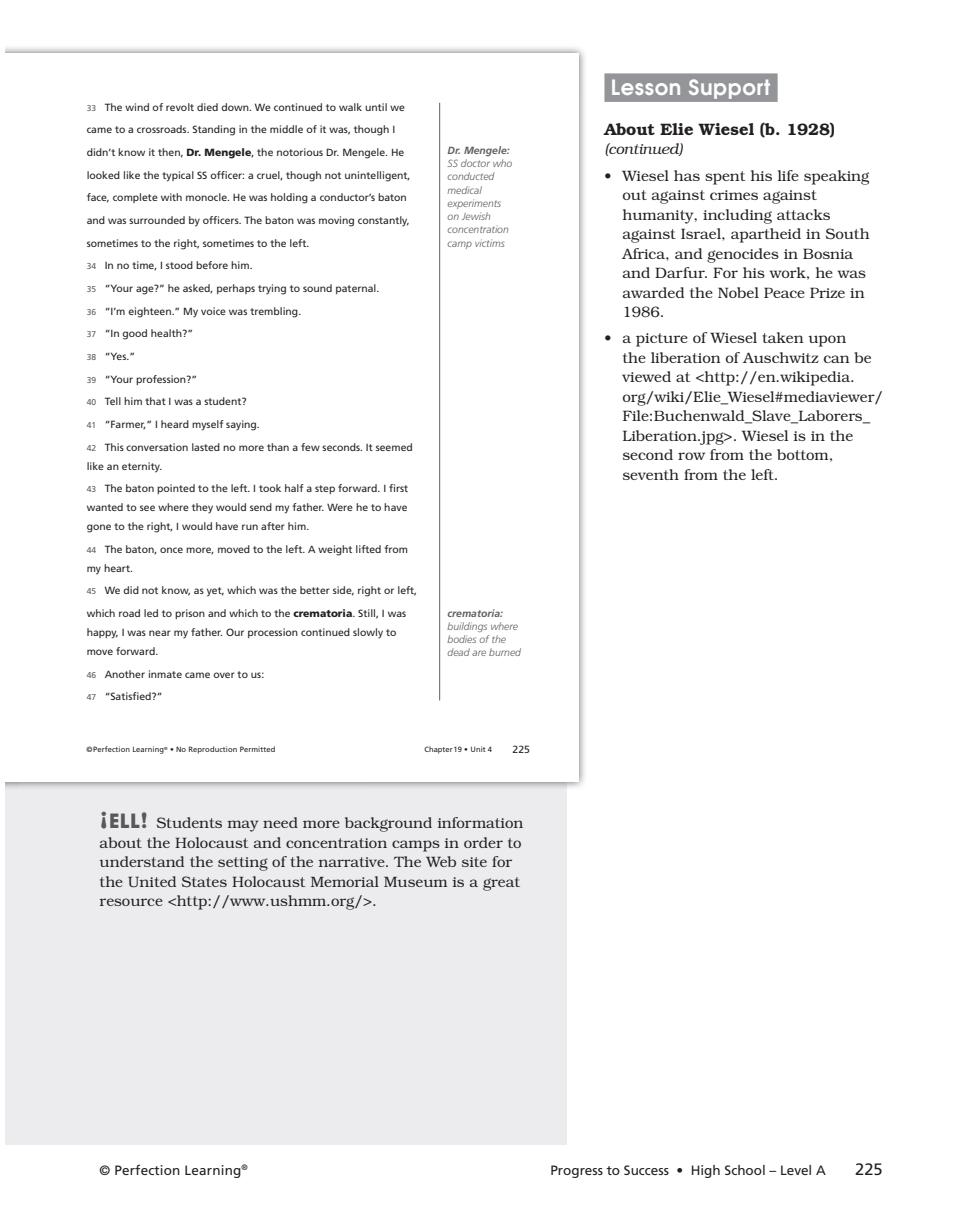
<style>
.page{position:relative;width:961px;height:1230px;background:#fff}
.page>*{position:absolute;margin:0;border:0;box-sizing:border-box;transform-origin:0 0}
.t1{font:600 21px "Avant Garde";letter-spacing:.03em;color:#fff}
.t2{font:600 16.5px "Bookman";color:#231f20}
.t3{font:16.5px "Frutiger";color:#231f20}
.t4{font:300 15px/19.5px "Bookman";color:#231f20}
.t5{font:italic 300 15px "Bookman";color:#231f20}
.t6{font:13.5px "Frutiger";color:#231f20}
.t7{font:10.35px/22.6px "Frutiger";color:#231f20}
.t8{font:italic 300 10.35px/13.2px "Frutiger";color:#606063}
.t9{font:italic 700 10.35px "Frutiger";color:#606063}
.t10{font:7.5px "Frutiger";letter-spacing:.01em;color:#231f20}
.s1{font-size:8.55px;color:#606063}
.s2{font-weight:900}
.s3{font-family:"Avant Garde";font-weight:700;font-size:19.5px;color:#57585a}
.s4{font-weight:600;font-size:22.5px;color:#57585a}
</style>
<div class="page">
<div style="left:19px;top:65px;width:547px;height:1080px;background:#ececee"></div>
<div style="left:5px;top:65px;width:14px;height:1080px;background:#ececee"></div>
<div style="left:604px;top:73px;width:173px;height:29px;background:#939598"></div>
<img style="left:5px;top:47px;width:580px;height:50px">
<img style="left:566px;top:97px;width:19px;height:693px">
<div style="left:5px;top:53px;width:573px;height:728px;background:#fff"></div>
<hr style="left:439px;top:103px;width:1px;height:597px;background:#606063">
<p class="t7" style="left:87px;top:96px;width:327px"><span class="s1">33</span> The wind of revolt died down. We continued to walk until we came to a crossroads. Standing in the middle of it was, though I didn’t know it then, <span class="s2">Dr. Mengele</span>, the notorious Dr. Mengele. He looked like the typical SS officer: a cruel, though not unintelligent, face, complete with monocle. He was holding a conductor’s baton and was surrounded by officers. The baton was moving constantly, sometimes to the right, sometimes to the left.<br><span class="s1">34</span> In no time, I stood before him.<br><span class="s1">35</span> “Your age?” he asked, perhaps trying to sound paternal.<br><span class="s1">36</span> “I’m eighteen.” My voice was trembling.<br><span class="s1">37</span> “In good health?”<br><span class="s1">38</span> “Yes.”<br><span class="s1">39</span> “Your profession?”<br><span class="s1">40</span> Tell him that I was a student?<br><span class="s1">41</span> “Farmer,” I heard myself saying.<br><span class="s1">42</span> This conversation lasted no more than a few seconds. It seemed</p>
<p class="t7" style="left:87px;top:455px;width:323px">like an eternity.<br><span class="s1">43</span> The baton pointed to the left. I took half a step forward. I first</p>
<p class="t7" style="left:87px;top:498px;width:322px;line-height:18.9px">wanted to see where they would send my father. Were he to have gone to the right, I would have run after him.</p>
<p class="t7" style="left:87px;top:540px;width:323px;line-height:18.9px"><span class="s1">44</span> The baton, once more, moved to the left. A weight lifted from my heart.</p>
<p class="t7" style="left:87px;top:579px;width:332px"><span class="s1">45</span> We did not know, as yet, which was the better side, right or left, which road led to prison and which to the <span class="s2">crematoria</span>. Still, I was</p>
<p class="t7" style="left:87px;top:623px;width:311px;line-height:18.9px">happy, I was near my father. Our procession continued slowly to move forward.</p>
<p class="t7" style="left:87px;top:663px;width:179px"><span class="s1">46</span> Another inmate came over to us:<br><span class="s1">47</span> “Satisfied?”</p>
<p class="t9" style="left:447px;top:144px;width:64px">Dr. Mengele:</p>
<p class="t8" style="left:447px;top:157px;width:66px">SS doctor who conducted medical experiments on Jewish concentration camp victims</p>
<p class="t9" style="left:447px;top:607px;width:57px">crematoria:</p>
<p class="t8" style="left:447px;top:620px;width:75px">buildings where bodies of the dead are burned</p>
<p class="t10" style="left:86px;top:745px;width:190px">©Perfection Learning<sup>®</sup> • No Reproduction Permitted</p>
<p class="t10" style="left:424px;top:745px;width:69px">Chapter19 • Unit 4</p>
<p class="t7" style="left:512px;top:738px;width:19px">225</p>
<p class="t4" style="left:100px;top:813px;width:425px"><sup>¡</sup><span class="s3">ELL</span><span class="s4">!</span> Students may need more background information about the Holocaust and concentration camps in order to understand the setting of the narrative. The Web site for the United States Holocaust Memorial Museum is a great resource &lt;http://www.ushmm.org/&gt;.</p>
<h1 class="t1" style="left:610px;top:74px;width:161px">Lesson Support</h1>
<h2 class="t2" style="left:604px;top:119px;width:232px">About Elie Wiesel (b. 1928)</h2>
<h3 class="t5" style="left:604px;top:141px;width:80px">(continued)</h3>
<h3 class="t4" style="left:622px;top:166px;width:248px;text-indent:-18px">• Wiesel has spent his life speaking out against crimes against humanity, including attacks against Israel, apartheid in South<br>Africa, and genocides in Bosnia and Darfur. For his work, he was awarded the Nobel Peace Prize in<br>1986.</h3>
<p class="t4" style="left:622px;top:329px;width:262px;text-indent:-18px">• a picture of Wiesel taken upon<br>the liberation of Auschwitz can be viewed at &lt;http://en.wikipedia. org/wiki/Elie_Wiesel#mediaviewer/<br>File:Buchenwald_Slave_Laborers_<br>Liberation.jpg&gt;. Wiesel is in the second row from the bottom, seventh from the left.</p>
<h3 class="t6" style="left:100px;top:1162px;width:150px">© Perfection Learning<sup>®</sup></h3>
<h3 class="t6" style="left:550px;top:1162px;width:277px">Progress to Success • High School – Level A</h3>
<h2 class="t3" style="left:855px;top:1159px;width:29px">225</h2>
</div>
